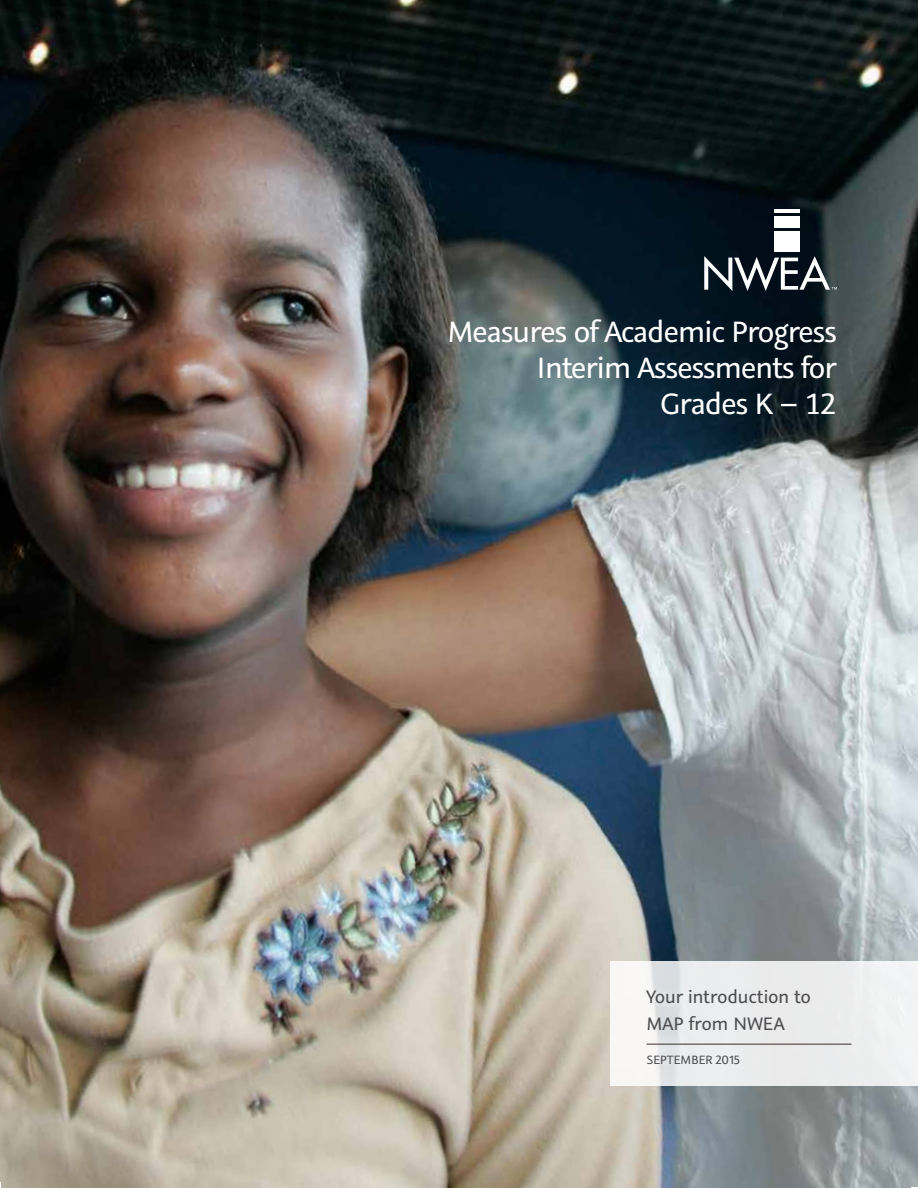
<style>
.page{position:relative;width:918px;height:1188px;background:#fff}
.page>*{position:absolute;margin:0;border:0;box-sizing:border-box;transform-origin:0 0}
.t1{font:33px/36px "Graublau Sans";letter-spacing:-.04em;color:#fff;text-align:right}
.t2{font:20.25px/27px "Graublau Sans";letter-spacing:-.02em;color:#4d4d4f}
.t3{font:13.5px "Graublau Sans";letter-spacing:-.01em;color:#4d4d4f}
</style>
<div class="page">
<img style="left:0;top:0;width:918px;height:1188px">
<div style="left:775px;top:231px;width:25px;height:20px;background:#fff"></div>
<div style="left:775px;top:216px;width:25px;height:12px;background:#fff"></div>
<hr style="left:775px;top:210px;width:25px;height:3px;background:#fff">
<svg style="left:704px;top:256px;width:133px;height:35px"></svg>
<svg style="left:610px;top:961px;width:308px;height:124px;fill:#ebeded"></svg>
<hr style="left:647px;top:1044px;width:204px;height:1px;background:#382e2b">
<p class="t1" style="left:447px;top:314px;width:391px">Measures of Academic Progress<br>Interim Assessments for<br>Grades K – 12</p>
<p class="t2" style="left:646px;top:983px;width:166px">Your introduction to<br>MAP from NWEA</p>
<p class="t3" style="left:647px;top:1052px;width:95px">SEPTEMBER 2015</p>
</div>
